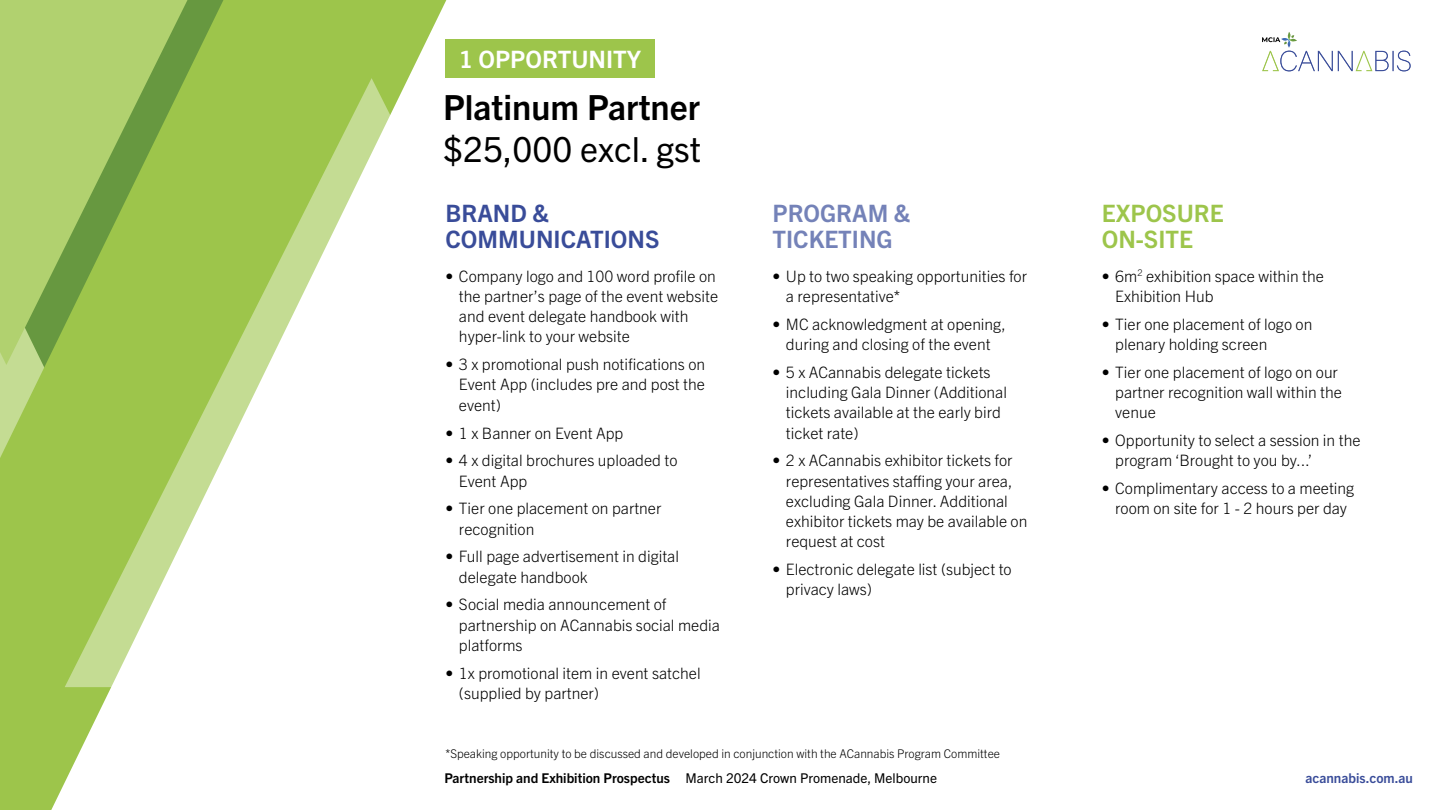
<style>
.page{position:relative;width:1440px;height:810px;background:#fff}
.page>*{position:absolute;margin:0;border:0;box-sizing:border-box;transform-origin:0 0}
.t1{font:700 34.65px "Trade Gothic Next LT Pro";color:#000}
.t2{font:34.65px "Trade Gothic Next LT Pro";color:#000}
.t3{font:700 24px/25.5px "Trade Gothic Next LT Pro";color:#394c99}
.t4{font:700 24px/25.5px "Trade Gothic Next LT Pro";color:#7482b8}
.t5{font:700 24px/25.5px "Trade Gothic Next LT Pro";color:#9dc54b}
.t6{font:700 24px "Trade Gothic Next LT Pro";color:#fff}
.t7{font:300 15.75px/20.2px "Trade Gothic Next LT Pro";color:#000}
.t8{font:700 13.5px "Trade Gothic Next LT Pro";color:#000}
.t9{font:700 13.5px "Trade Gothic Next LT Pro";color:#394c99}
.t10{font:300 12px "Trade Gothic Next LT Pro";color:#000}
.s1{font-weight:400}
</style>
<div class="page">
<svg style="left:0;top:365px;width:51px;height:445px;background:#a0c751"></svg>
<svg style="left:0;top:0;width:51px;height:365px;background:#accd6d"></svg>
<svg style="left:51px;top:0;width:604px;height:810px"></svg>
<div style="left:446px;top:40px;width:209px;height:38px;background:#9dc54b"></div>
<svg style="left:1262px;top:32px;width:149px;height:39px"></svg>
<h2 class="t6" style="left:459px;top:43px;width:184px">1 OPPORTUNITY</h2>
<h1 class="t1" style="left:443px;top:83px;width:258px">Platinum Partner</h1>
<h1 class="t2" style="left:443px;top:125px;width:259px">$25,000 excl. gst</h1>
<h2 class="t3" style="left:445px;top:199px;width:216px">BRAND &amp;<br>COMMUNICATIONS</h2>
<p class="t7" style="left:459px;top:265px;width:261px;text-indent:-13px">• Company logo and 100 word profile on the partner’s page of the event website and event delegate handbook with hyper-link to your website</p>
<p class="t7" style="left:459px;top:353px;width:248px;text-align:justify;text-indent:-13px">• 3 x promotional push notifications on Event App (includes pre and post the event)</p>
<p class="t7" style="left:446px;top:422px;width:179px">• 1 x Banner on Event App</p>
<p class="t7" style="left:459px;top:449px;width:220px;text-indent:-13px">• 4 x digital brochures uploaded to<br>Event App</p>
<p class="t7" style="left:459px;top:497px;width:204px;text-indent:-13px">• Tier one placement on partner recognition</p>
<p class="t7" style="left:459px;top:545px;width:222px;text-indent:-13px">• Full page advertisement in digital delegate handbook</p>
<p class="t7" style="left:459px;top:593px;width:262px;text-indent:-13px">• Social media announcement of partnership on ACannabis social media platforms</p>
<p class="t7" style="left:459px;top:662px;width:243px;text-indent:-13px">• 1x promotional item in event satchel (supplied by partner)</p>
<h2 class="t4" style="left:772px;top:199px;width:139px">PROGRAM &amp;<br>TICKETING</h2>
<h2 class="t5" style="left:1102px;top:199px;width:123px">EXPOSURE<br>ON-SITE</h2>
<p class="t7" style="left:786px;top:265px;width:243px;text-indent:-13px">• Up to two speaking opportunities for a representative*</p>
<p class="t7" style="left:772px;top:313px;width:235px;text-align:center">• MC acknowledgment at opening, during and closing of the event</p>
<p class="t7" style="left:786px;top:361px;width:223px;text-indent:-13px">• 5 x ACannabis delegate tickets including Gala Dinner (Additional tickets available at the early bird ticket rate)</p>
<p class="t7" style="left:786px;top:449px;width:243px;text-indent:-13px">• 2 x ACannabis exhibitor tickets for representatives staffing your area, excluding Gala Dinner. Additional exhibitor tickets may be available on request at cost</p>
<p class="t7" style="left:786px;top:558px;width:227px;text-indent:-13px">• Electronic delegate list (subject to privacy laws)</p>
<p class="t7" style="left:1115px;top:265px;width:210px;text-indent:-13px">• 6m<sup>2</sup> exhibition space within the<br>Exhibition Hub</p>
<p class="t7" style="left:1115px;top:313px;width:199px;text-indent:-13px">• Tier one placement of logo on plenary holding screen</p>
<p class="t7" style="left:1115px;top:361px;width:228px;text-indent:-13px">• Tier one placement of logo on our partner recognition wall within the venue</p>
<p class="t7" style="left:1115px;top:429px;width:247px;text-indent:-13px">• Opportunity to select a session in the program ‘Brought to you by...’</p>
<p class="t7" style="left:1102px;top:477px;width:254px;text-align:center">• Complimentary access to a meeting room on site for 1 - 2 hours per day</p>
<p class="t10" style="left:446px;top:745px;width:556px">*Speaking opportunity to be discussed and developed in conjunction with the ACannabis Program Committee</p>
<p class="t8" style="left:444px;top:769px;width:494px">Partnership and Exhibition Prospectus <span class="s1">March 2024 Crown Promenade, Melbourne</span></p>
<p class="t9" style="left:1306px;top:769px;width:109px">acannabis.com.au</p>
</div>
